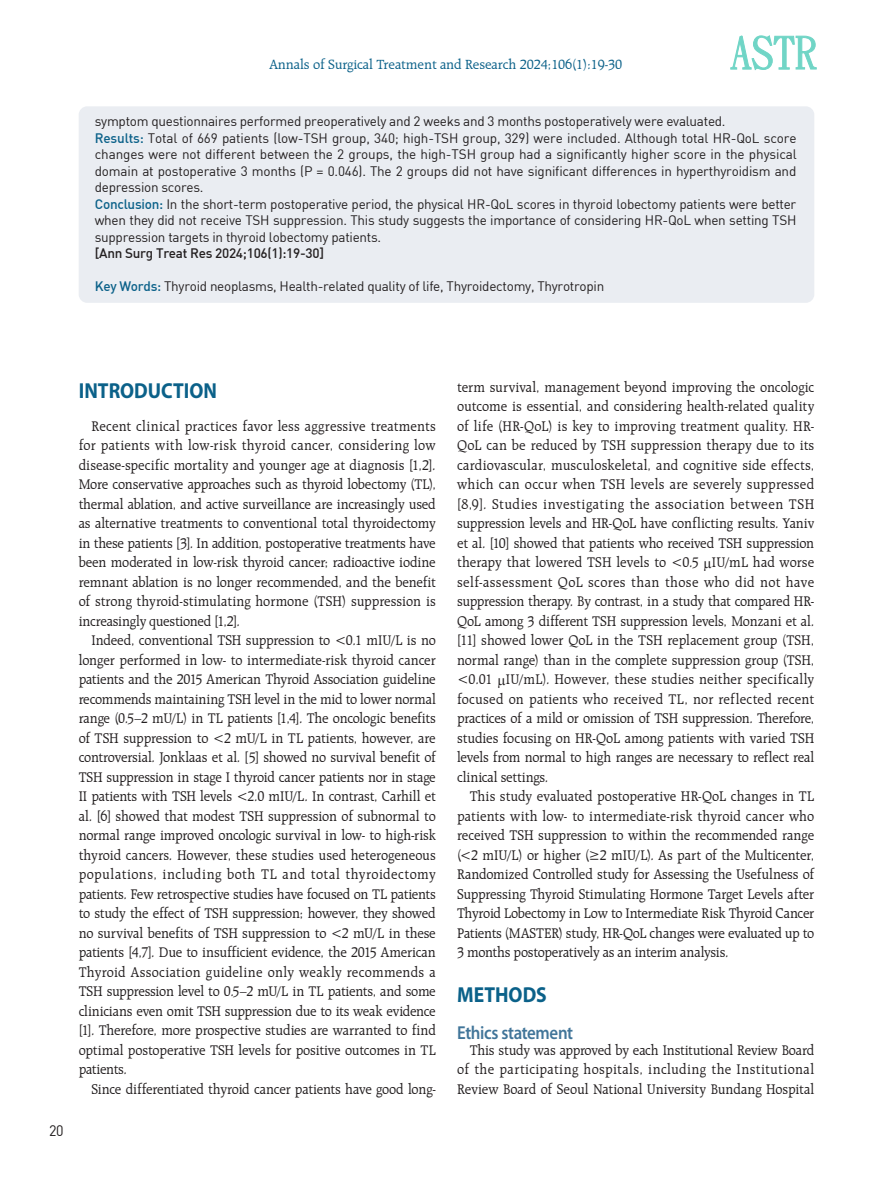
<style>
.page{position:relative;width:893px;height:1191px;background:#fff}
.page>*{position:absolute;margin:0;border:0;box-sizing:border-box;transform-origin:0 0}
.서론_1st{font:700 21.75px "Myriad Pro";color:#0b6189;scale:.9 1}
._1__2nd{font:600 18.75px "Myriad Pro";letter-spacing:-.02em;color:#417599;scale:.9 1}
.본문{font:15px/19.5px "Raleigh BT";letter-spacing:-.015em;color:#231f20;text-align:justify;scale:.94 1}
.t1{font:15px "Dinreg";color:#231f20;scale:.95 1}
.t2{font:14.25px "Raleigh BT";letter-spacing:-.01em;color:#0b6189}
.영초{font:13.5px/16.5px "Dinreg";letter-spacing:-.02em;color:#231f20;text-align:justify}
.영초-2{font:13.5px "Dinmed";letter-spacing:-.02em;color:#231f20}
.s1{font-family:"Dinmed";color:#0b6189}
</style>
<div class="page">
<svg style="left:730px;top:35px;width:87px;height:35px"></svg>
<div style="left:79px;top:106px;width:735px;height:197px;background:#eaedf2;border-radius:9px"></div>
<p class="t2" style="left:270px;top:56px;width:354px">Annals of Surgical Treatment and Research 2024;106(1):19-30</p>
<p class="영초" style="left:95px;top:113px;width:632px">symptom questionnaires performed preoperatively and 2 weeks and 3 months postoperatively were evaluated.</p>
<p class="영초" style="left:95px;top:129px;width:704px"><span class="s1">Results:</span> Total of 669 patients (low-TSH group, 340; high-TSH group, 329) were included. Although total HR-QoL score changes were not different between the 2 groups, the high-TSH group had a significantly higher score in the physical domain at postoperative 3 months (P = 0.046). The 2 groups did not have significant differences in hyperthyroidism and depression scores.</p>
<p class="영초" style="left:95px;top:195px;width:703px"><span class="s1">Conclusion:</span> In the short-term postoperative period, the physical HR-QoL scores in thyroid lobectomy patients were better when they did not receive TSH suppression. This study suggests the importance of considering HR-QoL when setting TSH suppression targets in thyroid lobectomy patients.</p>
<p class="영초-2" style="left:95px;top:245px;width:231px">[Ann Surg Treat Res 2024;106(1):19-30]</p>
<p class="영초" style="left:95px;top:278px;width:511px"><span class="s1">Key Words:</span> Thyroid neoplasms, Health-related quality of life, Thyroidectomy, Thyrotropin</p>
<p class="t1" style="left:49px;top:1121px;width:17px">20</p>
<p class="서론_1st" style="left:79px;top:376px;width:155px">INTRODUCTION</p>
<p class="본문" style="left:79px;top:416px;width:381px;text-indent:13px">Recent clinical practices favor less aggressive treatments for patients with low-risk thyroid cancer, considering low disease-specific mortality and younger age at diagnosis [1,2].<br>More conservative approaches such as thyroid lobectomy (TL), thermal ablation, and active surveillance are increasingly used as alternative treatments to conventional total thyroidectomy in these patients [3]. In addition, postoperative treatments have been moderated in low-risk thyroid cancer; radioactive iodine remnant ablation is no longer recommended, and the benefit of strong thyroid-stimulating hormone (TSH) suppression is increasingly questioned [1,2].</p>
<p class="본문" style="left:79px;top:630px;width:382px;text-indent:13px">Indeed, conventional TSH suppression to &lt;0.1 mIU/L is no longer performed in low- to intermediate-risk thyroid cancer patients and the 2015 American Thyroid Association guideline recommends maintaining TSH level in the mid to lower normal range (0.5–2 mU/L) in TL patients [1,4]. The oncologic benefits of TSH suppression to &lt;2 mU/L in TL patients, however, are controversial. Jonklaas et al. [5] showed no survival benefit of TSH suppression in stage I thyroid cancer patients nor in stage II patients with TSH levels &lt;2.0 mIU/L. In contrast, Carhill et al. [6] showed that modest TSH suppression of subnormal to normal range improved oncologic survival in low- to high-risk thyroid cancers. However, these studies used heterogeneous populations, including both TL and total thyroidectomy patients. Few retrospective studies have focused on TL patients to study the effect of TSH suppression; however, they showed no survival benefits of TSH suppression to &lt;2 mU/L in these patients [4,7]. Due to insufficient evidence, the 2015 American Thyroid Association guideline only weakly recommends a TSH suppression level to 0.5–2 mU/L in TL patients, and some clinicians even omit TSH suppression due to its weak evidence [1]. Therefore, more prospective studies are warranted to find optimal postoperative TSH levels for positive outcomes in TL patients.</p>
<p class="본문" style="left:91px;top:1079px;width:368px">Since differentiated thyroid cancer patients have good long-</p>
<p class="본문" style="left:457px;top:377px;width:382px">term survival, management beyond improving the oncologic outcome is essential, and considering health-related quality of life (HR-QoL) is key to improving treatment quality. HR-QoL can be reduced by TSH suppression therapy due to its cardiovascular, musculoskeletal, and cognitive side effects, which can occur when TSH levels are severely suppressed [8,9]. Studies investigating the association between TSH suppression levels and HR-QoL have conflicting results. Yaniv et al. [10] showed that patients who received TSH suppression therapy that lowered TSH levels to &lt;0.5 IU/mL had worse self-assessment QoL scores than those who did not have suppression therapy. By contrast, in a study that compared HR-QoL among 3 different TSH suppression levels, Monzani et al. [11] showed lower QoL in the TSH replacement group (TSH, normal range) than in the complete suppression group (TSH, &lt;0.01 IU/mL). However, these studies neither specifically focused on patients who received TL, nor reflected recent practices of a mild or omission of TSH suppression. Therefore, studies focusing on HR-QoL among patients with varied TSH levels from normal to high ranges are necessary to reflect real clinical settings.</p>
<p class="본문" style="left:457px;top:786px;width:382px;text-indent:13px">This study evaluated postoperative HR-QoL changes in TL patients with low- to intermediate-risk thyroid cancer who received TSH suppression to within the recommended range (&lt;2 mIU/L) or higher (≥2 mIU/L). As part of the Multicenter, Randomized Controlled study for Assessing the Usefulness of Suppressing Thyroid Stimulating Hormone Target Levels after Thyroid Lobectomy in Low to Intermediate Risk Thyroid Cancer Patients (MASTER) study, HR-QoL changes were evaluated up to 3 months postoperatively as an interim analysis.</p>
<p class="서론_1st" style="left:457px;top:980px;width:101px">METHODS</p>
<p class="_1__2nd" style="left:457px;top:1020px;width:130px">Ethics statement</p>
<p class="본문" style="left:457px;top:1040px;width:381px;text-indent:13px">This study was approved by each Institutional Review Board of the participating hospitals, including the Institutional Review Board of Seoul National University Bundang Hospital</p>
</div>
